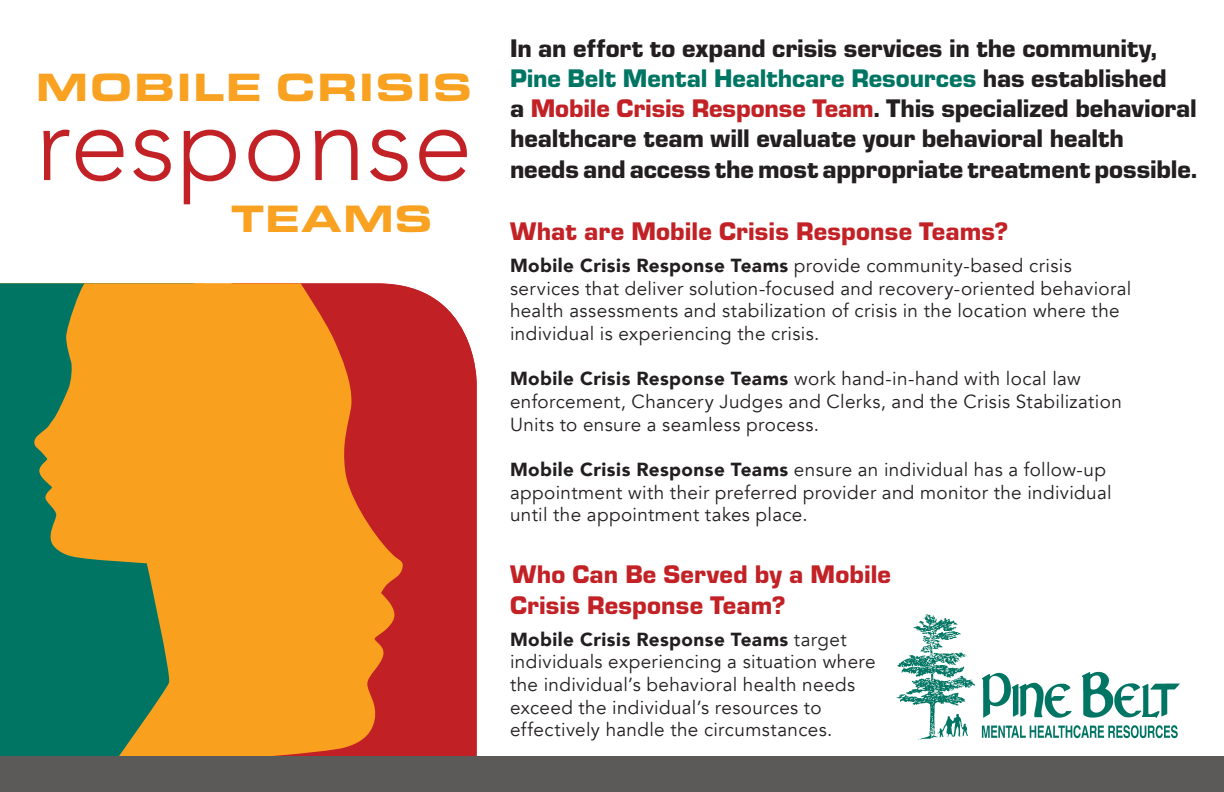
<style>
.page{position:relative;width:1224px;height:792px;background:#fff}
.page>*{position:absolute;margin:0;border:0;box-sizing:border-box;transform-origin:0 0}
.t1{font:300 106.4px "Avenir";letter-spacing:.01em;color:#c22125}
.t2{font:41px "Eurostile Extended Black DTC";letter-spacing:.02em;color:#f9a120}
.t3{font:39.6px "Eurostile Extended Black DTC";color:#f9a120}
.t4{font:26.4px/30.2px "Eurostile T Blac";letter-spacing:-.005em;color:#231f20}
.Heading_1{font:26.4px/30.2px "Eurostile T Blac";letter-spacing:.005em;color:#c22125}
.Body_Text{font:18.8px/22.6px "Avenir";letter-spacing:.02em;color:#231f20}
.s1{color:#007563}
.s2{color:#c22125}
.s3{font-weight:900}
</style>
<div class="page">
<div style="left:0;top:283px;width:194px;height:473px;background:#007563"></div>
<div style="left:233px;top:283px;width:244px;height:473px;background:#c12025"></div>
<svg style="left:34px;top:283px;width:369px;height:473px;fill:#f9a11f"></svg>
<div style="left:0;top:756px;width:1224px;height:36px;background:#5c5a59"></div>
<img style="left:897px;top:614px;width:283px;height:125px">
<p class="t2" style="left:35px;top:64px;width:439px">MOBILE CRISIS</p>
<p class="t1" style="left:35px;top:80px;width:439px">response</p>
<p class="t3" style="left:231px;top:196px;width:204px">TEAMS</p>
<p class="t4" style="left:510px;top:33px;width:688px">In an effort to expand crisis services in the community, <span class="s1">Pine Belt Mental Healthcare Resources</span> has established<br>a <span class="s2">Mobile Crisis Response Team</span>. This specialized behavioral healthcare team will evaluate your behavioral health</p>
<p class="t4" style="left:510px;top:154px;width:688px">needs and access the most appropriate treatment possible.</p>
<p class="Heading_1" style="left:510px;top:216px;width:500px">What are Mobile Crisis Response Teams?</p>
<p class="Body_Text" style="left:510px;top:255px;width:623px"><span class="s3">Mobile Crisis Response Teams</span> provide community-based crisis services that deliver solution-focused and recovery-oriented behavioral health assessments and stabilization of crisis in the location where the individual is experiencing the crisis.</p>
<p class="Body_Text" style="left:510px;top:368px;width:613px"><span class="s3">Mobile Crisis Response Teams</span> work hand-in-hand with local law enforcement, Chancery Judges and Clerks, and the Crisis Stabilization<br>Units to ensure a seamless process.</p>
<p class="Body_Text" style="left:510px;top:458px;width:603px"><span class="s3">Mobile Crisis Response Teams</span> ensure an individual has a follow-up appointment with their preferred provider and monitor the individual until the appointment takes place.</p>
<p class="Heading_1" style="left:510px;top:560px;width:383px">Who Can Be Served by a Mobile<br>Crisis Response Team?</p>
<p class="Body_Text" style="left:510px;top:628px;width:367px"><span class="s3">Mobile Crisis Response Teams</span> target individuals experiencing a situation where the individual’s behavioral health needs exceed the individual’s resources to effectively handle the circumstances.</p>
</div>
